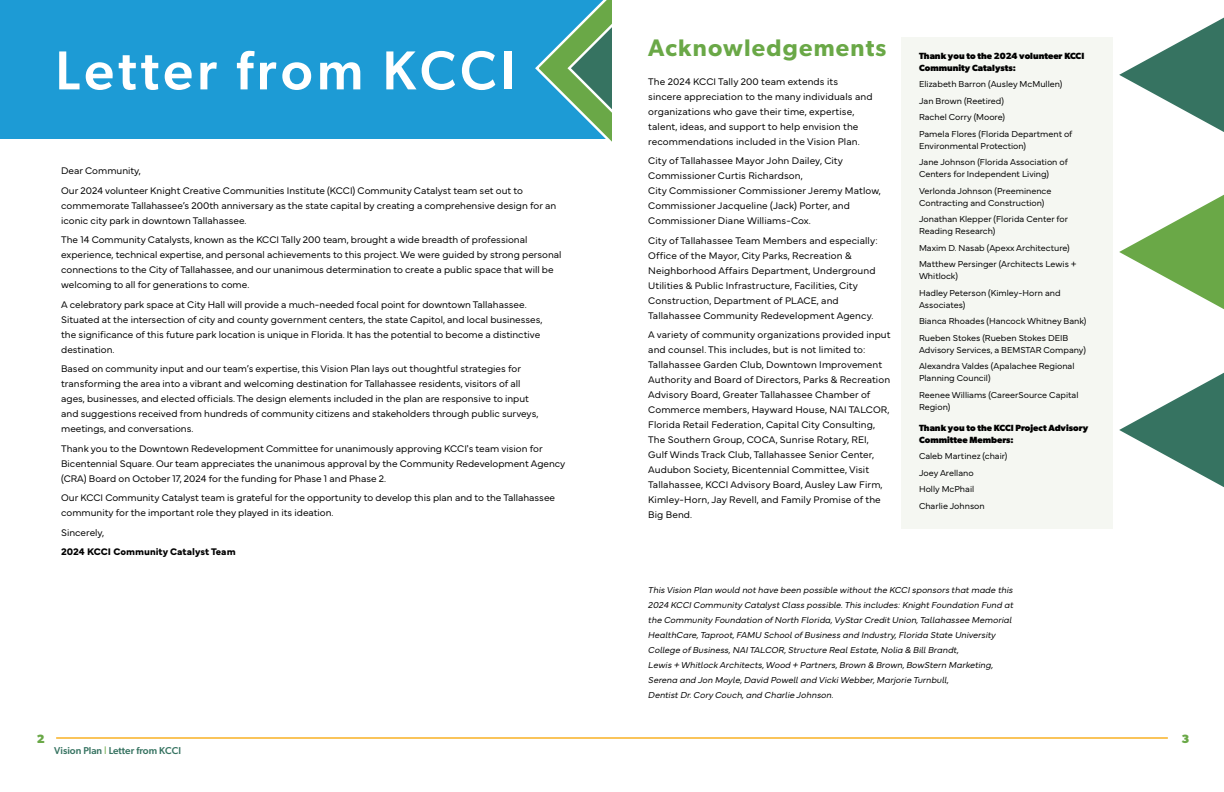
<style>
.page{position:relative;width:1224px;height:792px;background:#fff}
.page>*{position:absolute;margin:0;border:0;box-sizing:border-box;transform-origin:0 0}
.t1{font:500 55px "Gibson";letter-spacing:.075em;color:#fff}
.t2{font:600 24px "Gibson";letter-spacing:.05em;color:#6aa847}
.t3{font:700 12px "Gibson";color:#6aa847}
.t4{font:300 10px/15px "Mundial";color:#000}
.t5{font:700 10px "Mundial";color:#000}
.t6{font:500 10px "Gibson";color:#367361}
.t7{font:300 9px/16.5px "Mundial";color:#000}
.t8{font:italic 300 9px/15px "Mundial";color:#000}
.t9{font:700 9px/12px "Gibson";color:#000}
.s1{font-weight:400;font-size:11px;color:#6aa847}
</style>
<div class="page">
<hr style="left:56px;top:737px;width:556px;height:2px;background:#fac45a">
<hr style="left:612px;top:737px;width:556px;height:2px;background:#fac45a">
<div style="left:0;top:0;width:612px;height:139px;background:#1d9bd5"></div>
<svg style="left:535px;top:0;width:77px;height:142px"></svg>
<svg style="left:1119px;top:17px;width:105px;height:470px"></svg>
<div style="left:901px;top:37px;width:212px;height:491px;background:#f5f7f2"></div>
<h1 class="t1" style="left:55px;top:37px;width:461px">Letter from KCCI</h1>
<p class="t4" style="left:61px;top:160px;width:463px;line-height:19.5px">Dear Community,<br>Our 2024 volunteer Knight Creative Communities Institute (KCCI) Community Catalyst team set out to</p>
<p class="t4" style="left:61px;top:197px;width:497px">commemorate Tallahassee’s 200th anniversary as the state capital by creating a comprehensive design for an iconic city park in downtown Tallahassee.</p>
<p class="t4" style="left:61px;top:231px;width:502px">The 14 Community Catalysts, known as the KCCI Tally 200 team, brought a wide breadth of professional experience, technical expertise, and personal achievements to this project. We were guided by strong personal connections to the City of Tallahassee, and our unanimous determination to create a public space that will be welcoming to all for generations to come.</p>
<p class="t4" style="left:61px;top:296px;width:483px">A celebratory park space at City Hall will provide a much-needed focal point for downtown Tallahassee.<br>Situated at the intersection of city and county government centers, the state Capitol, and local businesses, the significance of this future park location is unique in Florida. It has the potential to become a distinctive destination.</p>
<p class="t4" style="left:61px;top:360px;width:479px">Based on community input and our team’s expertise, this Vision Plan lays out thoughtful strategies for transforming the area into a vibrant and welcoming destination for Tallahassee residents, visitors of all ages, businesses, and elected officials. The design elements included in the plan are responsive to input and suggestions received from hundreds of community citizens and stakeholders through public surveys, meetings, and conversations.</p>
<p class="t4" style="left:61px;top:440px;width:506px">Thank you to the Downtown Redevelopment Committee for unanimously approving KCCI's team vision for<br>Bicentennial Square. Our team appreciates the unanimous approval by the Community Redevelopment Agency (CRA) Board on October 17, 2024 for the funding for Phase 1 and Phase 2.</p>
<p class="t4" style="left:61px;top:489px;width:495px">Our KCCI Community Catalyst team is grateful for the opportunity to develop this plan and to the Tallahassee community for the important role they played in its ideation.</p>
<p class="t4" style="left:61px;top:524px;width:45px">Sincerely,</p>
<p class="t5" style="left:61px;top:544px;width:176px">2024 KCCI Community Catalyst Team</p>
<h2 class="t2" style="left:648px;top:34px;width:240px">Acknowledgements</h2>
<p class="t4" style="left:648px;top:73px;width:226px">The 2024 KCCI Tally 200 team extends its sincere appreciation to the many individuals and organizations who gave their time, expertise, talent, ideas, and support to help envision the recommendations included in the Vision Plan.</p>
<p class="t4" style="left:648px;top:153px;width:234px">City of Tallahassee Mayor John Dailey, City Commissioner Curtis Richardson,<br>City Commissioner Commissioner Jeremy Matlow, Commissioner Jacqueline (Jack) Porter, and Commissioner Diane Williams-Cox.</p>
<p class="t4" style="left:648px;top:232px;width:231px">City of Tallahassee Team Members and especially:<br>Office of the Mayor, City Parks, Recreation &amp; Neighborhood Affairs Department, Underground Utilities &amp; Public Infrastructure, Facilities, City Construction, Department of PLACE, and Tallahassee Community Redevelopment Agency.</p>
<p class="t4" style="left:648px;top:327px;width:244px">A variety of community organizations provided input and counsel. This includes, but is not limited to:<br>Tallahassee Garden Club, Downtown Improvement Authority and Board of Directors, Parks &amp; Recreation Advisory Board, Greater Tallahassee Chamber of Commerce members, Hayward House, NAI TALCOR, Florida Retail Federation, Capital City Consulting, The Southern Group, COCA, Sunrise Rotary, REI, Gulf Winds Track Club, Tallahassee Senior Center, Audubon Society, Bicentennial Committee, Visit Tallahassee, KCCI Advisory Board, Ausley Law Firm, Kimley-Horn, Jay Revell, and Family Promise of the Big Bend.</p>
<p class="t9" style="left:919px;top:50px;width:167px">Thank you to the 2024 volunteer KCCI<br>Community Catalysts:</p>
<p class="t7" style="left:919px;top:75px;width:155px">Elizabeth Barron (Ausley McMullen)<br>Jan Brown (Reetired)<br>Rachel Corry (Moore)<br>Pamela Flores (Florida Department of</p>
<p class="t7" style="left:919px;top:137px;width:150px">Environmental Protection)<br>Jane Johnson (Florida Association of</p>
<p class="t7" style="left:919px;top:165px;width:134px">Centers for Independent Living)<br>Verlonda Johnson (Preeminence</p>
<p class="t7" style="left:919px;top:194px;width:151px">Contracting and Construction)<br>Jonathan Klepper (Florida Center for</p>
<p class="t7" style="left:919px;top:222px;width:159px">Reading Research)<br>Maxim D. Nasab (Apexx Architecture)<br>Matthew Persinger (Architects Lewis +</p>
<p class="t7" style="left:919px;top:267px;width:143px">Whitlock)<br>Hadley Peterson (Kimley-Horn and</p>
<p class="t7" style="left:919px;top:296px;width:169px">Associates)<br>Bianca Rhoades (Hancock Whitney Bank)<br>Rueben Stokes (Rueben Stokes DEIB</p>
<p class="t7" style="left:919px;top:341px;width:168px">Advisory Services, a BEMSTAR Company)<br>Alexandra Valdes (Apalachee Regional</p>
<p class="t7" style="left:919px;top:369px;width:161px">Planning Council)<br>Reenee Williams (CareerSource Capital</p>
<p class="t7" style="left:919px;top:398px;width:33px">Region)</p>
<p class="t9" style="left:919px;top:422px;width:171px">Thank you to the KCCI Project Advisory<br>Committee Members:</p>
<p class="t7" style="left:919px;top:447px;width:90px">Caleb Martinez (chair)<br>Joey Arellano<br>Holly McPhail<br>Charlie Johnson</p>
<p class="t8" style="left:648px;top:582px;width:367px">This Vision Plan would not have been possible without the KCCI sponsors that made this 2024 KCCI Community Catalyst Class possible. This includes: Knight Foundation Fund at the Community Foundation of North Florida, VyStar Credit Union, Tallahassee Memorial HealthCare, Taproot, FAMU School of Business and Industry, Florida State University College of Business, NAI TALCOR, Structure Real Estate, Nolia &amp; Bill Brandt,<br>Lewis + Whitlock Architects, Wood + Partners, Brown &amp; Brown, BowStern Marketing, Serena and Jon Moyle, David Powell and Vicki Webber, Marjorie Turnbull,<br>Dentist Dr. Cory Couch, and Charlie Johnson.</p>
<p class="t3" style="left:37px;top:731px;width:10px">2</p>
<p class="t3" style="left:1182px;top:731px;width:10px">3</p>
<p class="t6" style="left:54px;top:744px;width:128px">Vision Plan <span class="s1">l</span> Letter from KCCI</p>
</div>
